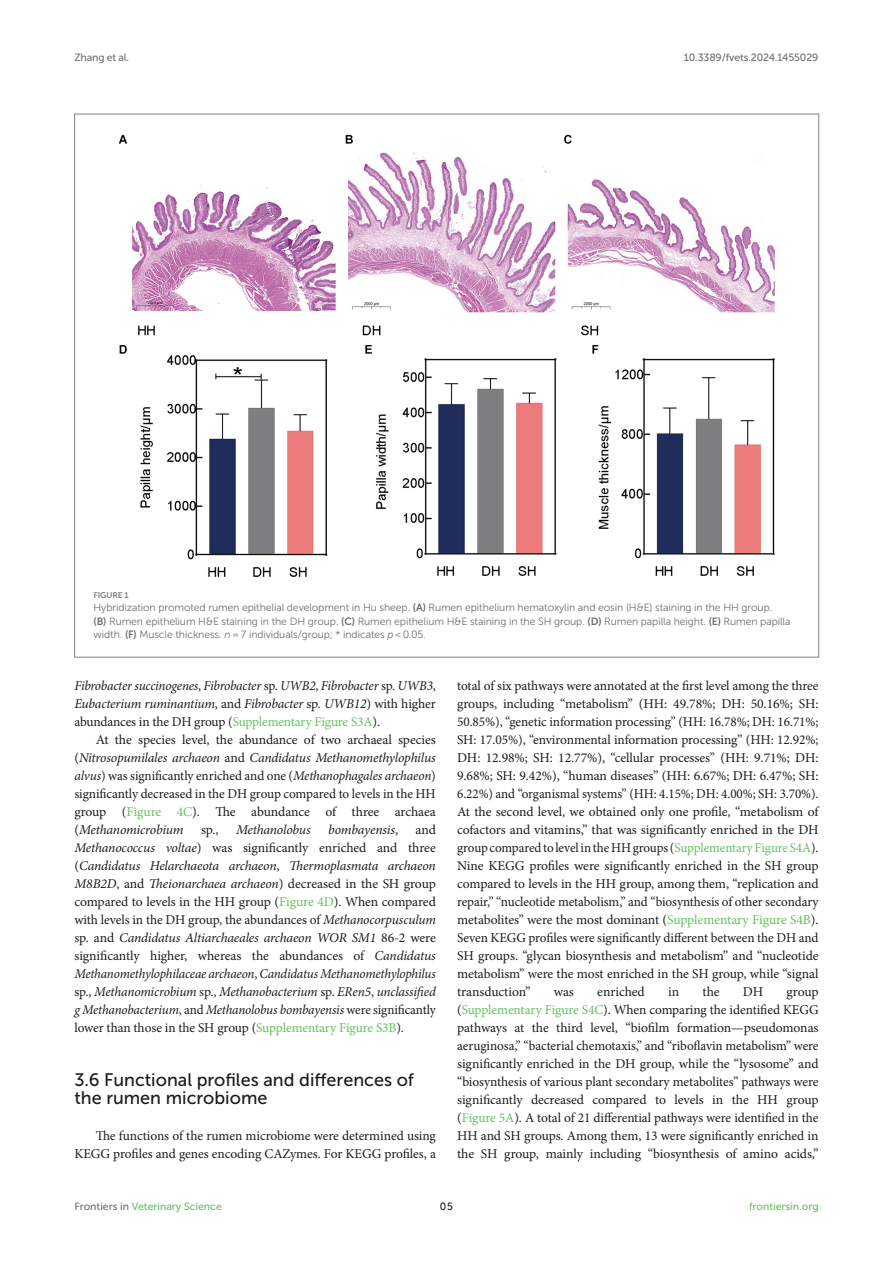
<style>
.page{position:relative;width:893px;height:1263px;background:#fff}
.page>*{position:absolute;margin:0;border:0;box-sizing:border-box;transform-origin:0 0}
.HEAD_2{font:18px/18px "Museo Sans 500";color:#1b1c1b}
.TEXT_FLUSH{font:13.5px/18px "Minion Pro";letter-spacing:-.005em;color:#1b1c1b;text-align:justify}
.TEXT{font:italic 13.5px/18px "Minion Pro";letter-spacing:-.015em;color:#1b1c1b;text-align:justify}
.TEXT-2{font:13.5px/18px "Minion Pro";letter-spacing:-.01em;color:#1b1c1b;text-align:justify}
.FIG_LEG{font:10.5px/13.5px "Museo Sans 300";letter-spacing:-.01em;color:#706f70}
.t1{font:10.5px "Museo Sans 500";color:#65c161}
.t2{font:10.5px "Museo Sans 500";letter-spacing:-.015em;color:#706f70}
.t3{font:10.5px "Museo Sans 500";color:#1b1c1b}
.FIG_HD{font:8.25px "Museo Sans 700";letter-spacing:-.01em;color:#7e7f7f}
.s1{font-family:"Museo Sans 700"}
.s2{font-style:italic}
.s3{font-style:normal}
.s4{font-style:normal;color:#65c161}
.s5{color:#65c161}
.s6{color:#706f70}
</style>
<div class="page">
<img style="left:118px;top:134px;width:657px;height:443px">
<p class="t2" style="left:74px;top:51px;width:56px">Zhang et al.</p>
<p class="t2" style="left:684px;top:51px;width:136px">10.3389/fvets.2024.1455029</p>
<p class="FIG_HD" style="left:94px;top:590px;width:37px">FIGURE 1</p>
<p class="FIG_LEG" style="left:94px;top:601px;width:698px">Hybridization promoted rumen epithelial development in Hu sheep. <span class="s1">(A)</span> Rumen epithelium hematoxylin and eosin (H&amp;E) staining in the HH group.<br><span class="s1">(B)</span> Rumen epithelium H&amp;E staining in the DH group. <span class="s1">(C)</span> Rumen epithelium H&amp;E staining in the SH group. <span class="s1">(D)</span> Rumen papilla height. <span class="s1">(E)</span> Rumen papilla width. <span class="s1">(F)</span> Muscle thickness. <span class="s2">n</span> = 7 individuals/group; * indicates <span class="s2">p</span> &lt; 0.05.</p>
<p class="TEXT" style="left:74px;top:677px;width:363px">Fibrobacter succinogenes<span class="s3">,</span> Fibrobacter <span class="s3">sp.</span> UWB2<span class="s3">,</span> Fibrobacter <span class="s3">sp.</span> UWB3<span class="s3">, </span>Eubacterium ruminantium<span class="s3">, and</span> Fibrobacter <span class="s3">sp.</span> UWB12<span class="s3">) with higher abundances in the DH group (</span><span class="s4">Supplementary Figure S3A</span><span class="s3">).</span></p>
<p class="TEXT-2" style="left:74px;top:731px;width:363px;text-indent:21px">At the species level, the abundance of two archaeal species (<span class="s2">Nitrosopumilales archaeon</span> and <span class="s2">Candidatus Methanomethylophilus alvus</span>) was significantly enriched and one (<span class="s2">Methanophagales archaeon</span>) significantly decreased in the DH group compared to levels in the HH group (<span class="s5">Figure 4C</span>). The abundance of three archaea (<span class="s2">Methanomicrobium</span></p>
<p class="TEXT" style="left:74px;top:821px;width:363px;text-indent:341px"><span class="s3">and </span>Methanococcus voltae<span class="s3">) was significantly enriched and three (</span>Candidatus Helarchaeota archaeon<span class="s3">,</span> Thermoplasmata archaeon M8B2D<span class="s3">, and</span> Theionarchaea archaeon<span class="s3">) decreased in the SH group compared to levels in the HH group (</span><span class="s4">Figure 4D</span><span class="s3">). When compared with levels in the DH group, the abundances of</span> Methanocorpusculum <span class="s3">sp. and</span> Candidatus Altiarchaeales archaeon WOR SM1 <span class="s3">86-2 were significantly higher, whereas the abundances of</span> Candidatus Methanomethylophilaceae archaeon<span class="s3">,</span> Candidatus Methanomethylophilus <span class="s3">sp.,</span> Methanomicrobium <span class="s3">sp.,</span> Methanobacterium <span class="s3">sp.</span> ERen5<span class="s3">,</span> unclassified g Methanobacterium<span class="s3">, and</span> Methanolobus bombayensis <span class="s3">were significantly lower than those in the SH group (</span><span class="s4">Supplementary Figure S3B</span><span class="s3">).</span></p>
<p class="HEAD_2" style="left:74px;top:1071px;width:341px">3.6 Functional profiles and differences of the rumen microbiome</p>
<p class="TEXT_FLUSH" style="left:74px;top:1127px;width:363px;text-align:right">The functions of the rumen microbiome were determined using<br>KEGG profiles and genes encoding CAZymes. For KEGG profiles, a</p>
<p class="TEXT-2" style="left:201px;top:821px;width:19px">sp.,</p>
<p class="TEXT" style="left:236px;top:821px;width:76px">Methanolobus</p>
<p class="TEXT" style="left:328px;top:821px;width:71px">bombayensis<span class="s3">,</span></p>
<p class="TEXT_FLUSH" style="left:457px;top:677px;width:363px">total of six pathways were annotated at the first level among the three groups, including “metabolism” (HH: 49.78%; DH: 50.16%; SH:<br>50.85%), “genetic information processing” (HH: 16.78%; DH: 16.71%; SH: 17.05%), “environmental information processing” (HH: 12.92%; DH: 12.98%; SH: 12.77%), “cellular processes” (HH: 9.71%; DH:<br>9.68%; SH: 9.42%), “human diseases” (HH: 6.67%; DH: 6.47%; SH:<br>6.22%) and “organismal systems” (HH: 4.15%; DH: 4.00%; SH: 3.70%).<br>At the second level, we obtained only one profile, “metabolism of cofactors and vitamins,” that was significantly enriched in the DH group compared to level in the HH groups (<span class="s5">Supplementary Figure S4A</span>).<br>Nine KEGG profiles were significantly enriched in the SH group compared to levels in the HH group, among them, “replication and repair,” “nucleotide metabolism,” and “biosynthesis of other secondary metabolites” were the most dominant (<span class="s5">Supplementary Figure S4B</span>).<br>Seven KEGG profiles were significantly different between the DH and SH groups. “glycan biosynthesis and metabolism” and “nucleotide metabolism” were the most enriched in the SH group, while “signal transduction”</p>
<p class="TEXT_FLUSH" style="left:554px;top:983px;width:22px">was</p>
<p class="TEXT_FLUSH" style="left:597px;top:983px;width:49px">enriched</p>
<p class="TEXT_FLUSH" style="left:668px;top:983px;width:13px">in</p>
<p class="TEXT_FLUSH" style="left:702px;top:983px;width:19px">the</p>
<p class="TEXT_FLUSH" style="left:743px;top:983px;width:22px">DH</p>
<p class="TEXT_FLUSH" style="left:457px;top:983px;width:363px;text-indent:329px">group (<span class="s5">Supplementary Figure S4C</span>). When comparing the identified KEGG pathways at the third level, “biofilm formation—pseudomonas aeruginosa,” “bacterial chemotaxis,” and “riboflavin metabolism” were significantly enriched in the DH group, while the “lysosome” and “biosynthesis of various plant secondary metabolites” pathways were significantly decreased compared to levels in the HH group (<span class="s5">Figure 5A</span>). A total of 21 differential pathways were identified in the HH and SH groups. Among them, 13 were significantly enriched in the SH group, mainly including “biosynthesis of amino acids,”</p>
<p class="t1" style="left:74px;top:1200px;width:149px"><span class="s6">Frontiers in</span> Veterinary Science</p>
<p class="t3" style="left:440px;top:1200px;width:14px">05</p>
<p class="t1" style="left:749px;top:1200px;width:71px">frontiersin.org</p>
</div>
